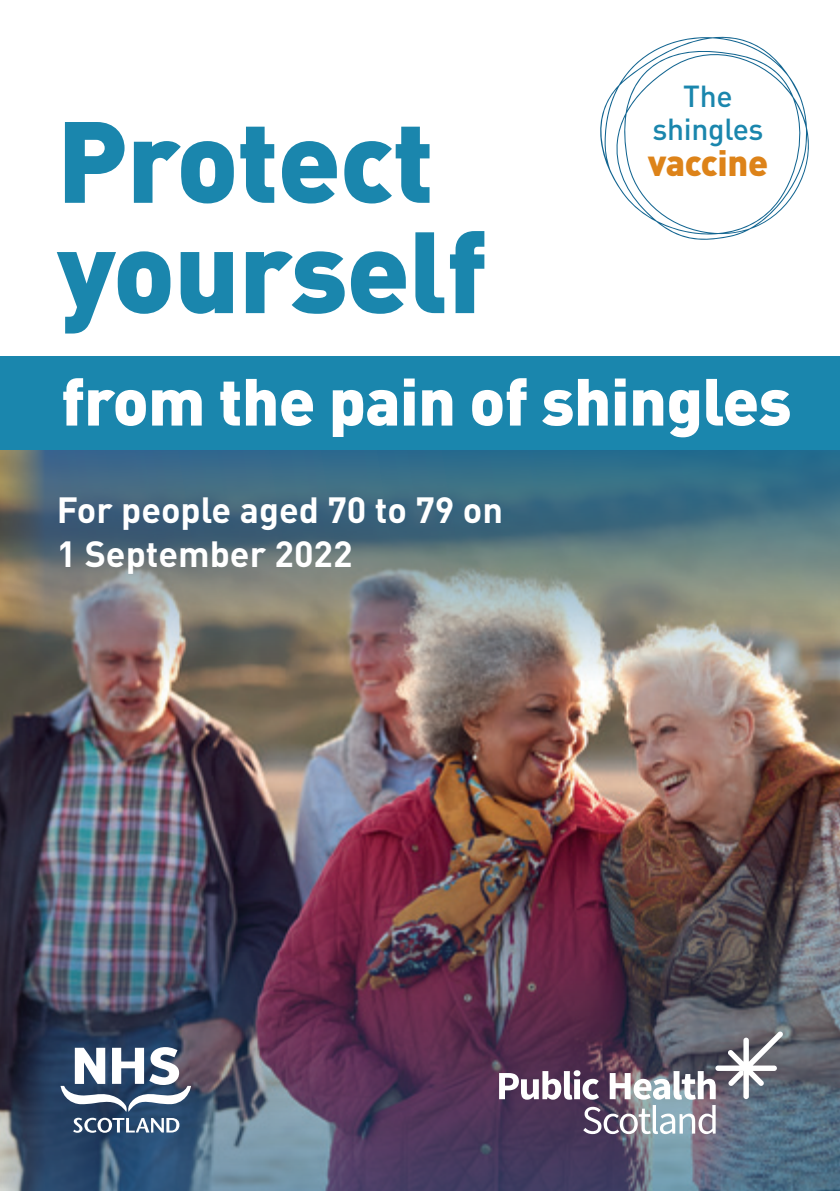
<style>
.page{position:relative;width:840px;height:1191px;background:#fff}
.page>*{position:absolute;margin:0;border:0;box-sizing:border-box;transform-origin:0 0}
.Body_Text{font:900 113.4px/110.2px "DIN";letter-spacing:-.01em;color:#1a86ad}
.Body_Text-2{font:900 65.6px "DIN";letter-spacing:-.01em;color:#fff}
.A_Head{font:700 36px/44px "DIN";color:#fff}
.Body_Text-3{font:900 36px "DIN";letter-spacing:-.01em;color:#dd8319}
.Body_Text-4{font:500 30px/33px "DIN";letter-spacing:-.01em;color:#1a86ad;text-align:center}
</style>
<div class="page">
<img style="left:0;top:680px;width:839px;height:119px">
<img style="left:0;top:450px;width:839px;height:230px">
<div style="left:0;top:356px;width:839px;height:94px;background:#1a86ad"></div>
<svg style="left:600px;top:36px;width:209px;height:204px"></svg>
<img style="left:0;top:799px;width:839px;height:392px">
<svg style="left:73px;top:1117px;width:106px;height:15px"></svg>
<svg style="left:60px;top:1047px;width:131px;height:64px"></svg>
<svg style="left:499px;top:1070px;width:99px;height:29px"></svg>
<svg style="left:609px;top:1031px;width:173px;height:68px"></svg>
<svg style="left:583px;top:1105px;width:132px;height:29px"></svg>
<p class="Body_Text" style="left:57px;top:101px;width:431px">Protect yourself</p>
<p class="Body_Text-4" style="left:652px;top:79px;width:113px">The shingles</p>
<p class="Body_Text-3" style="left:647px;top:139px;width:122px">vaccine</p>
<p class="Body_Text-2" style="left:61px;top:358px;width:731px">from the pain of shingles</p>
<p class="A_Head" style="left:57px;top:486px;width:447px">For people aged 70 to 79 on<br>1 September 2022</p>
</div>
